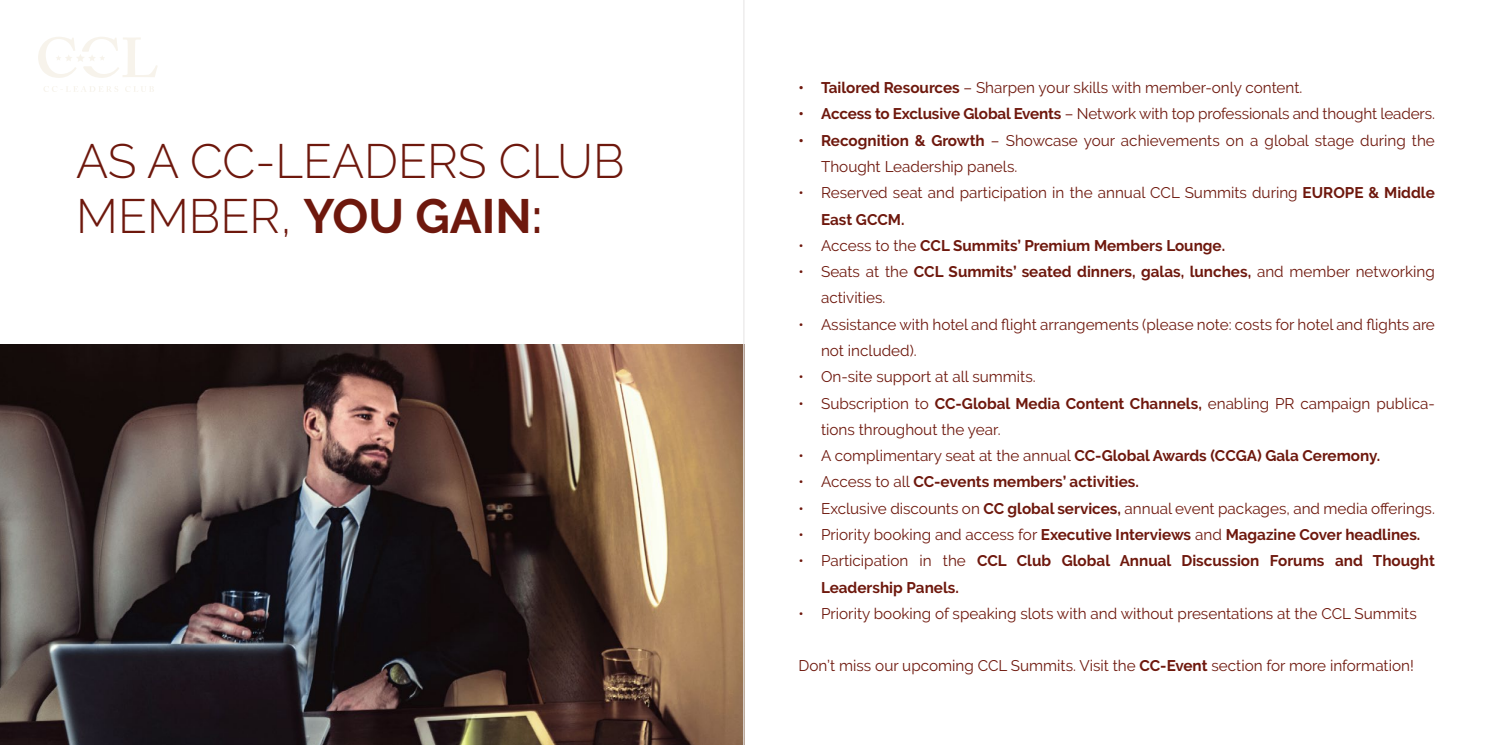
<style>
.page{position:relative;width:1489px;height:745px;background:#fff}
.page>*{position:absolute;margin:0;border:0;box-sizing:border-box;transform-origin:0 0}
.t1{font:300 48px/55px "Raleway";color:#6e180d}
.t2{font:15.38px/26.2px "Raleway";color:#6e180d}
.t3{font:700 15.38px/26.2px "Raleway";color:#6e180d}
.s1{font-weight:700}
.s2{font-weight:600}
.s3{font-weight:400}
</style>
<div class="page">
<img style="left:0;top:344px;width:743px;height:400px">
<svg style="left:43px;top:86px;width:111px;height:6px"></svg>
<svg style="left:38px;top:37px;width:120px;height:41px"></svg>
<hr style="left:743px;top:0;width:1px;height:744px;background:#eae9e9">
<h1 class="t1" style="left:76px;top:133px;width:550px">AS A CC-LEADERS CLUB<br>MEMBER, <span class="s1">YOU GAIN</span><span class="s2">:</span></h1>
<p class="t2" style="left:798px;top:74px;width:505px"><span class="s1">• Tailored Resources</span> – Sharpen your skills with member-only content.</p>
<p class="t2" style="left:798px;top:101px;width:638px"><span class="s1">• Access to Exclusive Global Events</span> – Network with top professionals and thought leaders.</p>
<p class="t2" style="left:821px;top:127px;width:615px;text-indent:-22px"><span class="s1">• Recognition &amp; Growth</span> – Showcase your achievements on a global stage during the<br>Thought Leadership panels.</p>
<p class="t2" style="left:821px;top:179px;width:615px;text-indent:-22px">• Reserved seat and participation in the annual CCL Summits during <span class="s1">EUROPE &amp; Middle<br>East GCCM.</span></p>
<p class="t3" style="left:798px;top:232px;width:428px"><span class="s3">• Access to the</span> CCL Summits’ Premium Members Lounge.</p>
<p class="t2" style="left:821px;top:258px;width:615px;text-indent:-22px">• Seats at the <span class="s1">CCL Summits’ seated dinners, galas, lunches,</span> and member networking activities.</p>
<p class="t2" style="left:821px;top:311px;width:615px;text-indent:-22px">• Assistance with hotel and flight arrangements (please note: costs for hotel and flights are not included).</p>
<p class="t2" style="left:798px;top:363px;width:239px">• On-site support at all summits.</p>
<p class="t2" style="left:821px;top:389px;width:615px;text-indent:-22px">• Subscription to <span class="s1">CC-Global Media Content Channels,</span> enabling PR campaign publica&shy;tions throughout the year.</p>
<p class="t3" style="left:798px;top:442px;width:583px"><span class="s3">• A complimentary seat at the annual</span> CC-Global Awards (CCGA) Gala Ceremony.</p>
<p class="t3" style="left:798px;top:468px;width:342px"><span class="s3">• Access to all</span> CC-events members’ activities.</p>
<p class="t2" style="left:798px;top:494px;width:638px">• Exclusive discounts on <span class="s1">CC global services,</span> annual event packages, and media offerings.</p>
<p class="t3" style="left:798px;top:521px;width:623px"><span class="s3">• Priority booking and access for</span> Executive Interviews <span class="s3">and</span> Magazine Cover headlines.</p>
<p class="t3" style="left:821px;top:547px;width:615px;text-indent:-22px"><span class="s3">• Participation in the</span> CCL Club Global Annual Discussion Forums and Thought<br>Leadership Panels.</p>
<p class="t2" style="left:798px;top:599px;width:619px">• Priority booking of speaking slots with and without presentations at the CCL Summits</p>
<p class="t2" style="left:798px;top:652px;width:616px">Don’t miss our upcoming CCL Summits. Visit the <span class="s1">CC-Event</span> section for more information!</p>
</div>
